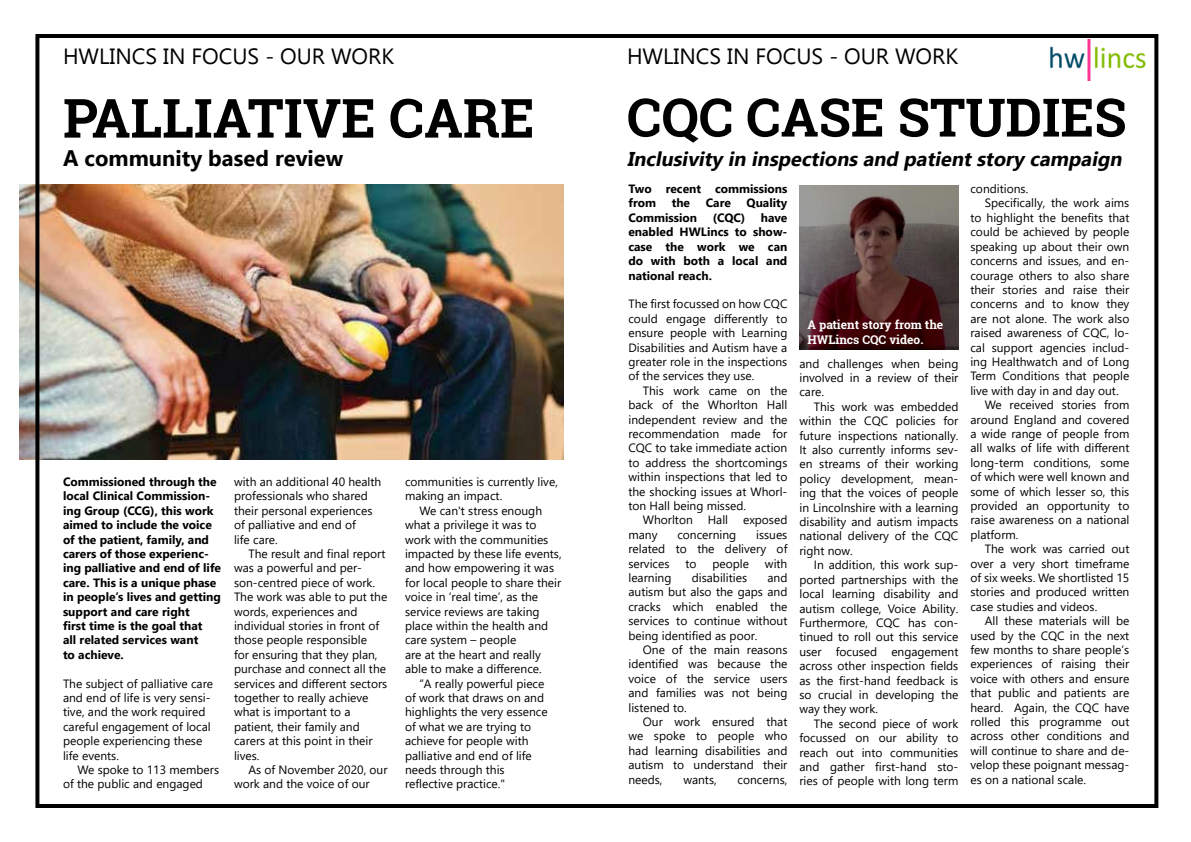
<style>
.page{position:relative;width:1191px;height:842px;background:#fff}
.page>*{position:absolute;margin:0;border:0;box-sizing:border-box;transform-origin:0 0}
.t1{font:700 54px "Roboto Slab";color:#000}
.t2{font:700 53px "Roboto Slab";color:#000}
.t3{font:22px "Ebrima";color:#000}
.t4{font:700 22px "Ebrima";color:#000}
.t5{font:italic 700 20px "Ebrima";color:#000}
.t6{font:12px/14.4px "Segoe UI";color:#000;text-align:justify}
.t7{font:700 12px/14.4px "Segoe UI";color:#000}
.t8{font:700 12px/14.4px "Roboto Slab";color:#fff}
</style>
<div class="page">
<img style="left:19px;top:184px;width:545px;height:276px">
<div style="left:35px;top:34px;width:1123px;height:774px;border:4px solid #000"></div>
<img style="left:799px;top:186px;width:159px;height:164px">
<img style="left:1050px;top:39px;width:96px;height:41px">
<h3 class="t3" style="left:63px;top:40px;width:333px">HWLINCS IN FOCUS - OUR WORK</h3>
<h1 class="t1" style="left:63px;top:81px;width:473px">PALLIATIVE CARE</h1>
<h3 class="t4" style="left:63px;top:140px;width:282px">A community based review</h3>
<p class="t7" style="left:63px;top:474px;width:160px">Commissioned through the local Clinical Commission&shy;ing Group (CCG), this work aimed to include the voice of the patient, family, and carers of those experienc&shy;ing palliative and end of life care. This is a unique phase in people’s lives and getting support and care right<br>first time is the goal that<br>all related services want<br>to achieve.</p>
<p class="t6" style="left:63px;top:675px;width:152px;text-align:left">The subject of palliative care and end of life is very sensi&shy;tive, and the work required careful engagement of local people experiencing these life events.</p>
<p class="t6" style="left:63px;top:761px;width:158px;text-indent:14px">We spoke to 113 members of the public and engaged</p>
<p class="t6" style="left:234px;top:473px;width:149px;text-align:left">with an additional 40 health professionals who shared their personal experiences of palliative and end of<br>life care.</p>
<p class="t6" style="left:234px;top:545px;width:155px;text-align:left;text-indent:14px">The result and final report was a powerful and per&shy;son-centred piece of work.<br>The work was able to put the words, experiences and individual stories in front of those people responsible<br>for ensuring that they plan, purchase and connect all the services and different sectors together to really achieve what is important to a patient, their family and carers at this point in their lives.</p>
<p class="t6" style="left:234px;top:761px;width:155px;text-indent:14px">As of November 2020, our work and the voice of our</p>
<p class="t6" style="left:405px;top:473px;width:154px">communities is currently live, making an impact.</p>
<p class="t6" style="left:405px;top:502px;width:158px;text-align:left;text-indent:14px">We can't stress enough what a privilege it was to work with the communities impacted by these life events, and how empowering it was for local people to share their voice in ‘real time’, as the service reviews are taking place within the health and care system – people<br>are at the heart and really able to make a difference.</p>
<p class="t6" style="left:405px;top:675px;width:144px;text-align:left;text-indent:14px">“A really powerful piece of work that draws on and highlights the very essence of what we are trying to achieve for people with palliative and end of life needs through this reflective practice."</p>
<h3 class="t3" style="left:627px;top:40px;width:333px">HWLINCS IN FOCUS - OUR WORK</h3>
<h2 class="t2" style="left:627px;top:81px;width:501px">CQC CASE STUDIES</h2>
<h3 class="t5" style="left:627px;top:143px;width:501px">Inclusivity in inspectionsand patientstory campaign</h3>
<p class="t7" style="left:628px;top:181px;width:160px">Two recent commissions from</p>
<p class="t6" style="left:970px;top:181px;width:59px">conditions.</p>
<p class="t6" style="left:984px;top:195px;width:146px">Specifically, the work aims</p>
<p class="t6" style="left:970px;top:209px;width:160px">to highlight the benefits that</p>
<p class="t6" style="left:970px;top:224px;width:160px">could be achieved by people</p>
<p class="t6" style="left:970px;top:238px;width:160px">speaking up about their own</p>
<p class="t6" style="left:970px;top:253px;width:160px">concerns and issues, and en-</p>
<p class="t6" style="left:970px;top:267px;width:160px">courage others to also share</p>
<p class="t6" style="left:970px;top:281px;width:160px">their stories and raise their</p>
<p class="t6" style="left:970px;top:296px;width:160px">concerns and to know they</p>
<p class="t6" style="left:970px;top:310px;width:160px">are not alone. The work also</p>
<p class="t6" style="left:970px;top:325px;width:160px">raised awareness of CQC, lo-</p>
<p class="t6" style="left:970px;top:339px;width:160px">cal support agencies includ-</p>
<p class="t6" style="left:970px;top:353px;width:160px">ing Healthwatch and of Long</p>
<p class="t6" style="left:970px;top:368px;width:160px">Term Conditions that people</p>
<p class="t6" style="left:970px;top:382px;width:150px">live with day in and day out.</p>
<p class="t6" style="left:984px;top:397px;width:146px">We received stories from</p>
<p class="t6" style="left:970px;top:411px;width:160px">around England and covered</p>
<p class="t6" style="left:970px;top:425px;width:160px">a wide range of people from</p>
<p class="t6" style="left:970px;top:440px;width:160px">all walks of life with different</p>
<p class="t6" style="left:970px;top:454px;width:160px">long-term conditions, some</p>
<p class="t6" style="left:970px;top:469px;width:160px">of which were well known and</p>
<p class="t6" style="left:970px;top:483px;width:160px">some of which lesser so, this</p>
<p class="t6" style="left:970px;top:497px;width:160px">provided an opportunity to</p>
<p class="t6" style="left:970px;top:512px;width:160px">raise awareness on a national</p>
<p class="t6" style="left:970px;top:526px;width:50px">platform.</p>
<p class="t6" style="left:984px;top:541px;width:146px">The work was carried out</p>
<p class="t6" style="left:970px;top:555px;width:160px">over a very short timeframe</p>
<p class="t6" style="left:970px;top:569px;width:160px">of six weeks. We shortlisted 15</p>
<p class="t6" style="left:970px;top:584px;width:160px">stories and produced written</p>
<p class="t6" style="left:970px;top:598px;width:128px">case studies and videos.</p>
<p class="t6" style="left:984px;top:613px;width:146px">All these materials will be</p>
<p class="t6" style="left:970px;top:627px;width:160px">used by the CQC in the next</p>
<p class="t6" style="left:970px;top:641px;width:160px">few months to share people’s</p>
<p class="t6" style="left:970px;top:656px;width:160px">experiences of raising their</p>
<p class="t6" style="left:970px;top:670px;width:160px">voice with others and ensure</p>
<p class="t6" style="left:970px;top:685px;width:160px">that public and patients are</p>
<p class="t6" style="left:970px;top:699px;width:160px">heard. Again, the CQC have</p>
<p class="t6" style="left:970px;top:713px;width:160px">rolled this programme out</p>
<p class="t6" style="left:970px;top:728px;width:160px">across other conditions and</p>
<p class="t6" style="left:970px;top:742px;width:160px">will continue to share and de-</p>
<p class="t6" style="left:970px;top:757px;width:160px">velop these poignant messag-</p>
<p class="t6" style="left:970px;top:771px;width:117px">es on a national scale.</p>
<p class="t7" style="left:672px;top:195px;width:20px">the</p>
<p class="t7" style="left:706px;top:195px;width:27px">Care</p>
<p class="t7" style="left:746px;top:195px;width:42px">Quality</p>
<p class="t7" style="left:628px;top:209px;width:70px">Commission</p>
<p class="t7" style="left:712px;top:209px;width:34px">(CQC)</p>
<p class="t7" style="left:628px;top:209px;width:160px;text-align:justify;text-indent:132px">have enabled HWLincs to show&shy;case the work we can do with both a local and national reach.</p>
<p class="t6" style="left:628px;top:296px;width:160px">The first focussed on how CQC could engage differently to ensure people with Learning Disabilities and Autism have a greater role in the inspections of the services they use.</p>
<p class="t6" style="left:628px;top:382px;width:160px;text-indent:14px">This work came on the back of the Whorlton Hall independent review and the recommendation made for CQC to take immediate action to address the shortcomings within inspections that led to the shocking issues at Whorl&shy;ton Hall being missed.</p>
<p class="t6" style="left:628px;top:512px;width:160px;text-indent:14px">Whorlton Hall exposed many</p>
<p class="t8" style="left:807px;top:318px;width:137px">A patient story from the<br>HWLincs CQC video.</p>
<p class="t6" style="left:799px;top:355px;width:160px">and challenges when being involved in a review of their care.</p>
<p class="t6" style="left:799px;top:398px;width:160px;text-indent:14px">This work was embedded within the CQC policies for future inspections nationally.<br>It also currently informs sev&shy;en streams of their working policy development, mean&shy;ing that the voices of people in Lincolnshire with a learning disability and autism impacts national delivery of the CQC right now.</p>
<p class="t6" style="left:799px;top:557px;width:160px;text-indent:14px">In addition, this work sup&shy;ported partnerships with the local learning disability and autism college, Voice Ability.<br>Furthermore, CQC has con&shy;tinued to roll out this service user focused engagement across other inspection fields as the first-hand feedback is so crucial in developing the way they work.</p>
<p class="t6" style="left:799px;top:715px;width:160px;text-indent:14px">The second piece of work focussed on our ability to reach out into communities and gather first-hand sto&shy;ries of people with long term</p>
<p class="t6" style="left:628px;top:526px;width:160px;text-indent:128px">issues related to the delivery of services</p>
<p class="t6" style="left:677px;top:526px;width:60px">concerning</p>
<p class="t6" style="left:685px;top:555px;width:13px">to</p>
<p class="t6" style="left:712px;top:555px;width:38px">people</p>
<p class="t6" style="left:765px;top:555px;width:24px">with</p>
<p class="t6" style="left:628px;top:569px;width:160px;text-indent:139px">and autism but also the gaps and cracks which enabled the services to continue without being identified as poor.</p>
<p class="t6" style="left:628px;top:641px;width:160px;text-indent:14px">One of the main reasons identified was because the voice of the service users and families was not being listened to.</p>
<p class="t6" style="left:628px;top:713px;width:160px;text-indent:14px">Our work ensured that we spoke to people who had learning disabilities and autism to understand their needs,</p>
<p class="t6" style="left:628px;top:569px;width:45px">learning</p>
<p class="t6" style="left:692px;top:569px;width:57px">disabilities</p>
<p class="t6" style="left:683px;top:771px;width:35px">wants,</p>
<p class="t6" style="left:737px;top:771px;width:51px">concerns,</p>
</div>
